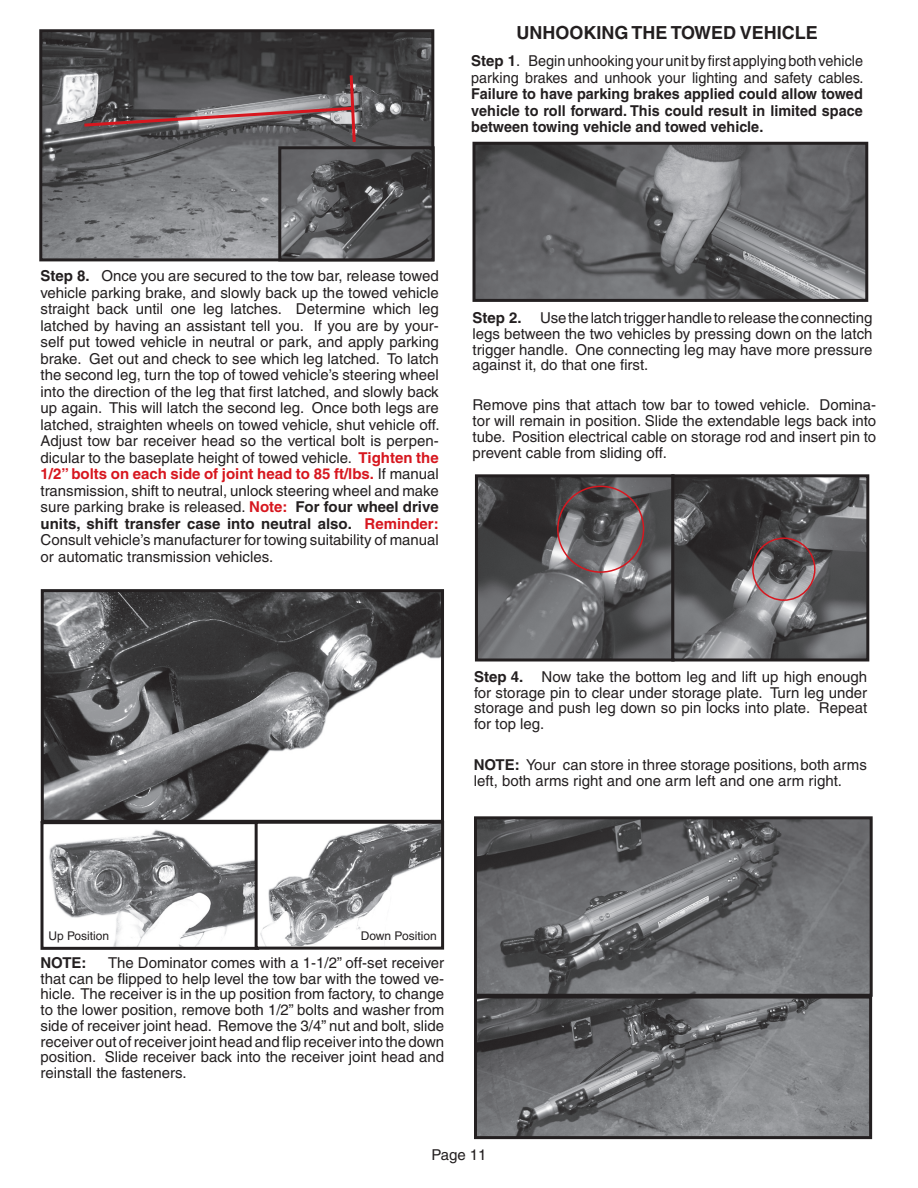
<style>
.page{position:relative;width:918px;height:1188px;background:#fff}
.page>*{position:absolute;margin:0;border:0;box-sizing:border-box;transform-origin:0 0}
.t1{font:700 18px "Helvetica";color:#231f20}
.t2{font:15px/16.5px "Helvetica";color:#231f20;text-align:justify}
.t3{font:700 15px/16.5px "Helvetica";color:#231f20;text-align:justify;scale:.96 1}
.t4{font:700 15px "Helvetica";color:#231f20}
.t5{font:12px "Helvetica";color:#231f20}
.s1{font-weight:700}
.s2{font-weight:700;color:#d7171f}
</style>
<div class="page">
<img style="left:43px;top:33px;width:387px;height:224px">
<div style="left:39px;top:29px;width:395px;height:232px;border:3px solid #231f20"></div>
<img style="left:282px;top:150px;width:149px;height:107px">
<div style="left:278px;top:146px;width:157px;height:115px;border:3px solid #231f20"></div>
<svg style="left:81px;top:72px;width:276px;height:73px;background:#696062"></svg>
<img style="left:476px;top:146px;width:388px;height:152px">
<div style="left:472px;top:142px;width:396px;height:160px;border:3px solid #231f20"></div>
<img style="left:478px;top:820px;width:391px;height:173px">
<div style="left:474px;top:816px;width:399px;height:181px;border:3px solid #231f20"></div>
<img style="left:478px;top:1000px;width:390px;height:135px">
<div style="left:474px;top:996px;width:398px;height:143px;border:3px solid #231f20"></div>
<img style="left:479px;top:478px;width:386px;height:180px">
<div style="left:475px;top:474px;width:200px;height:188px;border:3px solid #231f20"></div>
<div style="left:671px;top:474px;width:198px;height:188px;border:3px solid #231f20"></div>
<div style="left:752px;top:537px;width:64px;height:64px;border:2px solid #d7171f;border-radius:50%"></div>
<div style="left:557px;top:486px;width:87px;height:87px;border:2px solid #d7171f;border-radius:50%"></div>
<img style="left:49px;top:825px;width:206px;height:121px">
<div style="left:40px;top:821px;width:219px;height:129px;border:3px solid #231f20"></div>
<img style="left:260px;top:825px;width:180px;height:121px">
<div style="left:255px;top:821px;width:189px;height:129px;border:3px solid #231f20"></div>
<img style="left:45px;top:593px;width:395px;height:226px">
<div style="left:41px;top:589px;width:403px;height:234px;border:3px solid #231f20"></div>
<p class="t1" style="left:516px;top:22px;width:303px">UNHOOKING THE TOWED VEHICLE</p>
<p class="t2" style="left:471px;top:53px;width:394px"><span class="s1">Step 1</span>. Begin unhooking your unit by first applying both vehicle parking brakes and unhook your lighting and safety cables.</p>
<p class="t3" style="left:471px;top:85px;width:409px">Failure to have parking brakes applied could allow towed vehicle to roll forward. This could result in limited space between towing vehicle and towed vehicle.</p>
<p class="t2" style="left:40px;top:267px;width:401px"><span class="s1">Step 8.</span> Once you are secured to the tow bar, release towed vehicle parking brake, and slowly back up the towed vehicle straight back until one leg latches. Determine which leg latched by having an assistant tell you. If you are by your&shy;self put towed vehicle in neutral or park, and apply parking brake. Get out and check to see which leg latched. To latch the second leg, turn the top of towed vehicle’s steering wheel into the direction of the leg that first latched, and slowly back up again. This will latch the second leg. Once both legs are latched, straighten wheels on towed vehicle, shut vehicle off.<br>Adjust tow bar receiver head so the vertical bolt is perpen&shy;dicular to the baseplate height of towed vehicle. <span class="s2">Tighten the 1/2” bolts on each side of joint head to 85 ft/lbs.</span> If manual transmission, shift to neutral, unlock steering wheel and make sure parking brake is released. <span class="s2">Note:</span> <span class="s1">For four wheel drive units, shift transfer case into neutral also.</span> <span class="s2">Reminder:<br></span>Consult vehicle’s manufacturer for towing suitability of manual or automatic transmission vehicles.</p>
<p class="t2" style="left:472px;top:310px;width:402px;line-height:15.8px"><span class="s1">Step 2.</span> Use the latch trigger handle to release the connecting legs between the two vehicles by pressing down on the latch trigger handle. One connecting leg may have more pressure against it, do that one first.</p>
<p class="t2" style="left:472px;top:397px;width:405px;line-height:15.8px">Remove pins that attach tow bar to towed vehicle. Domina&shy;tor will remain in position. Slide the extendable legs back into tube. Position electrical cable on storage rod and insert pin to prevent cable from sliding off.</p>
<p class="t2" style="left:474px;top:669px;width:395px;line-height:15.8px"><span class="s1">Step 4.</span> Now take the bottom leg and lift up high enough for storage pin to clear under storage plate. Turn leg under storage and push leg down so pin locks into plate. Repeat for top leg.</p>
<p class="t2" style="left:474px;top:757px;width:395px;line-height:15.8px"><span class="s1">NOTE:</span> Your can store in three storage positions, both arms left, both arms right and one arm left and one arm right.</p>
<p class="t5" style="left:48px;top:929px;width:62px">Up Position</p>
<p class="t5" style="left:361px;top:929px;width:77px">Down Position</p>
<p class="t2" style="left:40px;top:955px;width:405px;line-height:15.8px;text-indent:68px">The Dominator comes with a 1-1/2” off-set receiver that can be flipped to help level the tow bar with the towed ve&shy;hicle. The receiver is in the up position from factory, to change to the lower position, remove both 1/2” bolts and washer from side of receiver joint head. Remove the 3/4” nut and bolt, slide receiver out of receiver joint head and flip receiver into the down position. Slide receiver back into the receiver joint head and reinstall the fasteners.</p>
<p class="t4" style="left:40px;top:954px;width:48px">NOTE:</p>
<p class="t2" style="left:431px;top:1146px;width:57px">Page 11</p>
</div>
